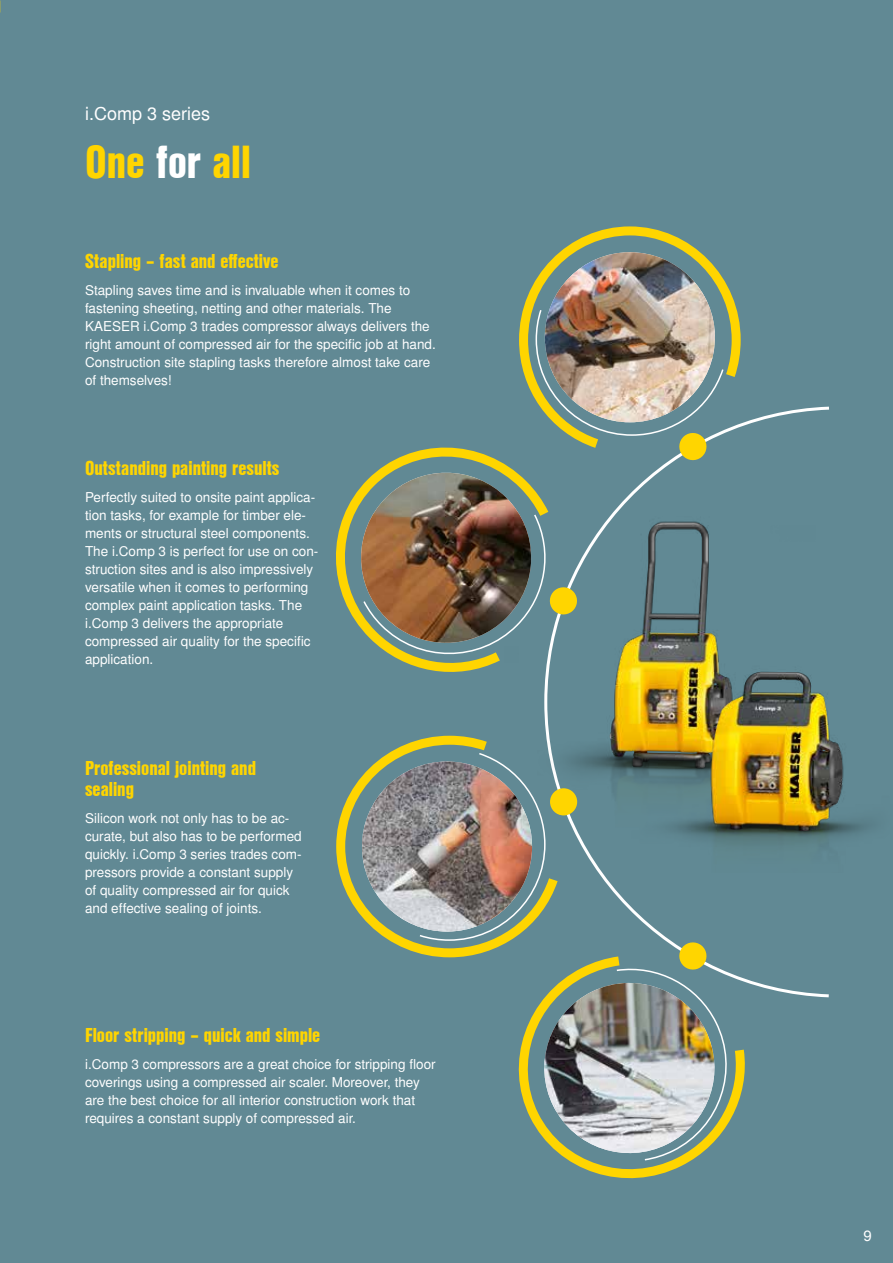
<style>
.page{position:relative;width:893px;height:1263px;background:#618994}
.page>*{position:absolute;margin:0;border:0;box-sizing:border-box;transform-origin:0 0}
.t1{font:45px "Nimbus San L Bla Con";color:#ffd500}
.t2{font:19.5px/21px "Nimbus San L Bla Con";color:#ffd500}
.t3{font:18px "Nimbus San L";color:#fff}
.t4{font:15px "Nimbus San L";color:#fff}
.t5{font:13.5px/18px "Nimbus San L";color:#fff}
.s1{color:#fff}
</style>
<div class="page">
<img style="left:523px;top:226px;width:218px;height:151px">
<svg style="left:336px;top:498px;width:158px;height:174px"></svg>
<svg style="left:336px;top:736px;width:151px;height:218px"></svg>
<svg style="left:577px;top:1049px;width:168px;height:130px"></svg>
<svg style="left:723px;top:406px;width:106px;height:592px"></svg>
<img style="left:544px;top:432px;width:272px;height:321px">
<img style="left:555px;top:633px;width:316px;height:250px">
<svg style="left:420px;top:753px;width:320px;height:412px"></svg>
<div style="left:550px;top:788px;width:27px;height:27px;background:#ffd500;border-radius:50%"></div>
<img style="left:353px;top:310px;width:370px;height:353px">
<h3 class="t3" style="left:85px;top:103px;width:127px">i.Comp 3 series</h3>
<h1 class="t1" style="left:85px;top:128px;width:167px">One <span class="s1">for</span> all</h1>
<h2 class="t2" style="left:85px;top:250px;width:195px">Stapling – fast and effective</h2>
<p class="t5" style="left:85px;top:282px;width:352px">Stapling saves time and is invaluable when it comes to fastening sheeting, netting and other materials. The KAESER i.Comp 3 trades compressor always delivers the right amount of compressed air for the specific job at hand.<br>Construction site stapling tasks therefore almost take care of themselves!</p>
<h2 class="t2" style="left:85px;top:457px;width:196px">Outstanding painting results</h2>
<p class="t5" style="left:85px;top:489px;width:235px">Perfectly suited to onsite paint applica&shy;tion tasks, for example for timber ele&shy;ments or structural steel components.<br>The i.Comp 3 is perfect for use on con&shy;struction sites and is also impressively versatile when it comes to performing complex paint application tasks. The i.Comp 3 delivers the appropriate compressed air quality for the specific application.</p>
<h2 class="t2" style="left:85px;top:757px;width:172px">Professional jointing and sealing</h2>
<p class="t5" style="left:85px;top:810px;width:218px">Silicon work not only has to be ac&shy;curate, but also has to be performed quickly. i.Comp 3 series trades com&shy;pressors provide a constant supply of quality compressed air for quick and effective sealing of joints.</p>
<h2 class="t2" style="left:85px;top:1024px;width:237px">Floor stripping – quick and simple</h2>
<p class="t5" style="left:85px;top:1056px;width:352px">i.Comp 3 compressors are a great choice for stripping floor coverings using a compressed air scaler. Moreover, they are the best choice for all interior construction work that requires a constant supply of compressed air.</p>
<p class="t4" style="left:863px;top:1226px;width:10px">9</p>
</div>
